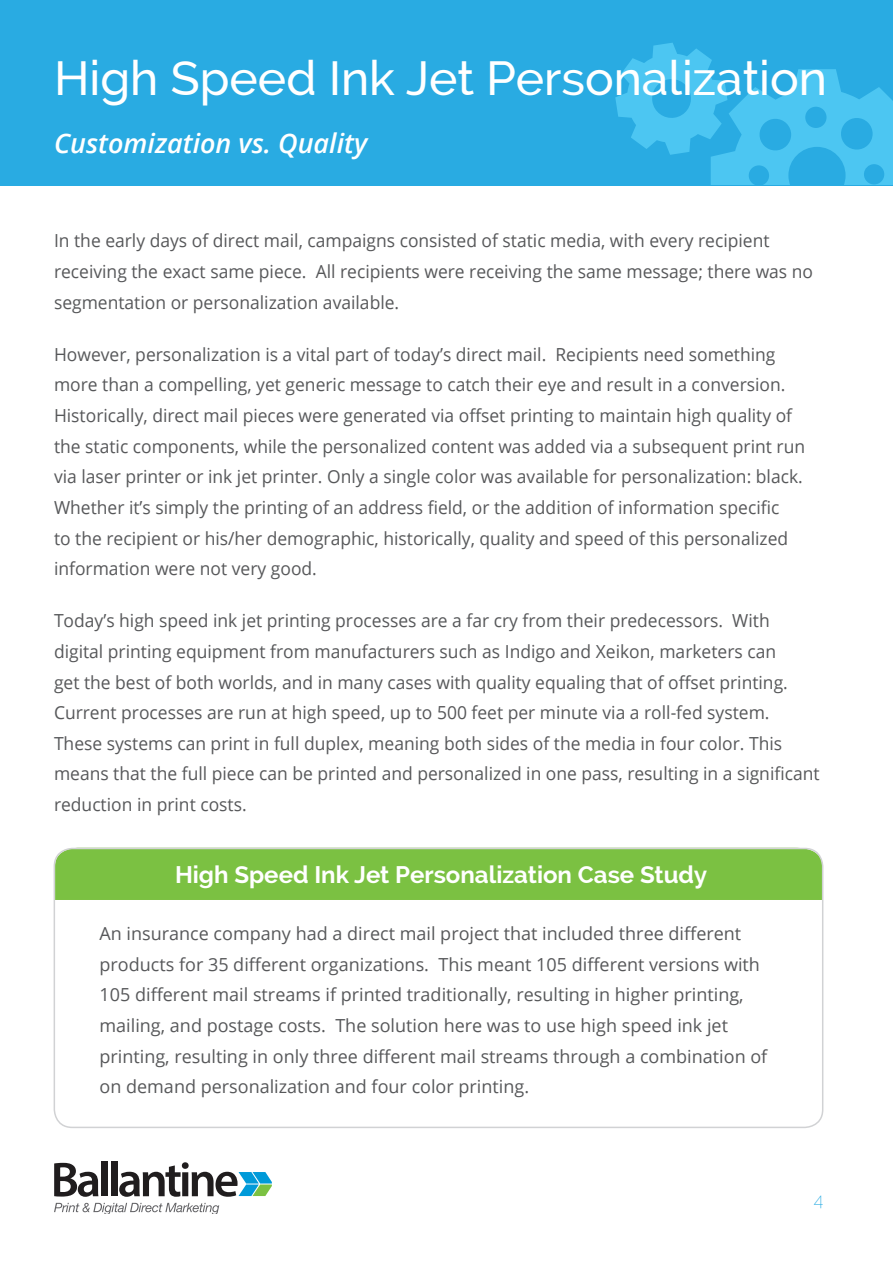
<style>
.page{position:relative;width:893px;height:1263px;background:#fff}
.page>*{position:absolute;margin:0;border:0;box-sizing:border-box;transform-origin:0 0}
.t1{font:500 48px "Raleway";color:#fff}
.t2{font:italic 600 27px "Open Sans";color:#fff}
.t3{font:700 24px "Raleway";color:#fff}
.t4{font:18px/30.6px "Open Sans";color:#57585a}
.t5{font:200 18px "Raleway";color:#29abe2}
</style>
<div class="page">
<div style="left:0;top:0;width:893px;height:186px;background:#29abe2"></div>
<svg style="left:615px;top:43px;width:278px;height:142px"></svg>
<svg style="left:54px;top:1203px;width:165px;height:11px"></svg>
<svg style="left:54px;top:1163px;width:44px;height:34px"></svg>
<div style="left:101px;top:1161px;width:7px;height:35px;background:#201d1e"></div>
<div style="left:111px;top:1161px;width:6px;height:35px;background:#201d1e"></div>
<svg style="left:119px;top:1162px;width:153px;height:35px"></svg>
<div style="left:55px;top:848px;width:769px;height:52px;background:#7bc142"></div>
<div style="left:54px;top:848px;width:769px;height:280px;border:2px solid #d1d2d4;border-radius:18px"></div>
<p class="t1" style="left:54px;top:50px;width:774px">High Speed Ink Jet Personalization</p>
<p class="t2" style="left:54px;top:124px;width:315px">Customization vs. Quality</p>
<p class="t4" style="left:54px;top:225px;width:761px">In the early days of direct mail, campaigns consisted of static media, with every recipient receiving the exact same piece. All recipients were receiving the same message; there was no segmentation or personalization available.</p>
<p class="t4" style="left:54px;top:339px;width:753px">However, personalization is a vital part of today’s direct mail. Recipients need something more than a compelling, yet generic message to catch their eye and result in a conversion.<br>Historically, direct mail pieces were generated via offset printing to maintain high quality of the static components, while the personalized content was added via a subsequent print run via laser printer or ink jet printer. Only a single color was available for personalization: black.<br>Whether it’s simply the printing of an address field, or the addition of information specific<br>to the recipient or his/her demographic, historically, quality and speed of this personalized information were not very good.</p>
<p class="t4" style="left:54px;top:605px;width:767px">Today’s high speed ink jet printing processes are a far cry from their predecessors. With digital printing equipment from manufacturers such as Indigo and Xeikon, marketers can<br>get the best of both worlds, and in many cases with quality equaling that of offset printing.<br>Current processes are run at high speed, up to 500 feet per minute via a roll-fed system.<br>These systems can print in full duplex, meaning both sides of the media in four color. This means that the full piece can be printed and personalized in one pass, resulting in a significant reduction in print costs.</p>
<p class="t3" style="left:175px;top:861px;width:534px">High Speed Ink Jet Personalization Case Study</p>
<p class="t4" style="left:100px;top:918px;width:669px">An insurance company had a direct mail project that included three different products for 35 different organizations. This meant 105 different versions with 105 different mail streams if printed traditionally, resulting in higher printing, mailing, and postage costs. The solution here was to use high speed ink jet printing, resulting in only three different mail streams through a combination of on demand personalization and four color printing.</p>
<p class="t5" style="left:814px;top:1189px;width:11px">4</p>
</div>
